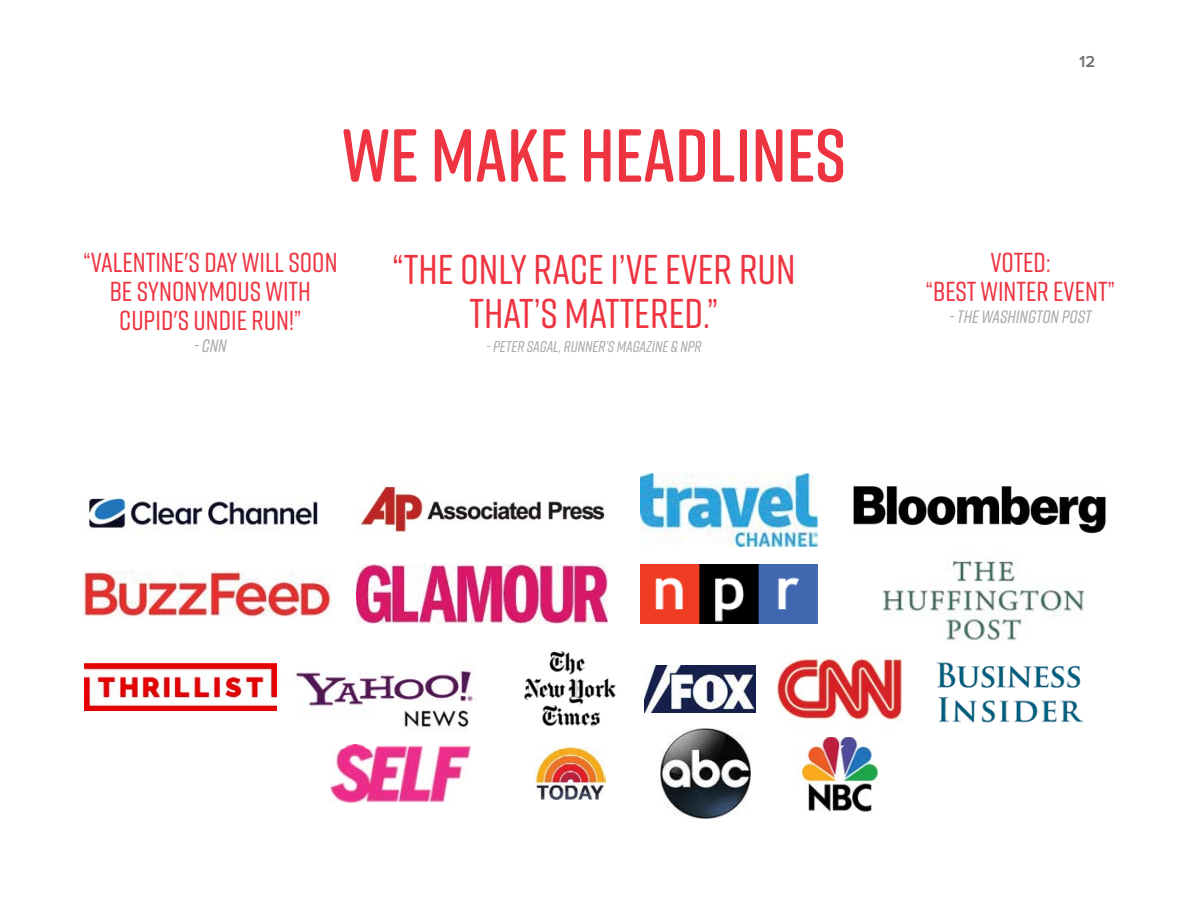
<style>
.page{position:relative;width:1188px;height:918px;background:#fff}
.page>*{position:absolute;margin:0;border:0;box-sizing:border-box;transform-origin:0 0}
.t1{font:600 75px "Rift Soft";color:#ee3441}
.t2{font:500 41.55px/43.7px "Rift Soft";color:#ee3441;text-align:center}
.t3{font:500 27.45px/28.8px "Rift Soft";color:#ee3441;text-align:center}
.t4{font:italic 500 18px "Rift Soft";color:#a7a9ac}
.t5{font:600 16.5px "Proxima Nova";color:#6d6e71}
.t6{font:italic 500 15.6px "Rift Soft";color:#a7a9ac}
</style>
<div class="page">
<img style="left:524px;top:651px;width:93px;height:76px">
<img style="left:536px;top:747px;width:69px;height:53px">
<img style="left:800px;top:737px;width:79px;height:75px">
<img style="left:777px;top:655px;width:125px;height:68px">
<img style="left:644px;top:665px;width:111px;height:48px">
<img style="left:330px;top:748px;width:140px;height:54px">
<img style="left:660px;top:728px;width:90px;height:90px">
<img style="left:294px;top:670px;width:179px;height:78px">
<img style="left:359px;top:486px;width:246px;height:47px">
<img style="left:82px;top:571px;width:250px;height:46px">
<img style="left:357px;top:564px;width:250px;height:60px">
<img style="left:89px;top:497px;width:229px;height:31px">
<img style="left:853px;top:486px;width:253px;height:48px">
<img style="left:641px;top:565px;width:176px;height:59px">
<img style="left:641px;top:473px;width:176px;height:74px">
<img style="left:883px;top:554px;width:201px;height:87px">
<img style="left:85px;top:664px;width:191px;height:47px">
<img style="left:936px;top:662px;width:148px;height:61px">
<h1 class="t1" style="left:342px;top:102px;width:506px">WE MAKE HEADLINES</h1>
<p class="t3" style="left:83px;top:247px;width:256px">“VALENTINE'S DAY WILL SOON<br>BE SYNONYMOUS WITH<br>CUPID'S UNDIE RUN!”</p>
<p class="t4" style="left:194px;top:333px;width:34px">- CNN</p>
<h2 class="t2" style="left:392px;top:246px;width:405px">“THE ONLY RACE I’VE EVER RUN<br>THAT’S MATTERED.”</h2>
<p class="t6" style="left:486px;top:335px;width:217px">- PETER SAGAL, RUNNER’S MAGAZINE &amp; NPR</p>
<p class="t5" style="left:1079px;top:49px;width:18px">12</p>
<p class="t3" style="left:926px;top:247px;width:191px">VOTED:<br>“BEST WINTER EVENT”</p>
<p class="t4" style="left:949px;top:304px;width:144px">- THE WASHINGTON POST</p>
</div>
